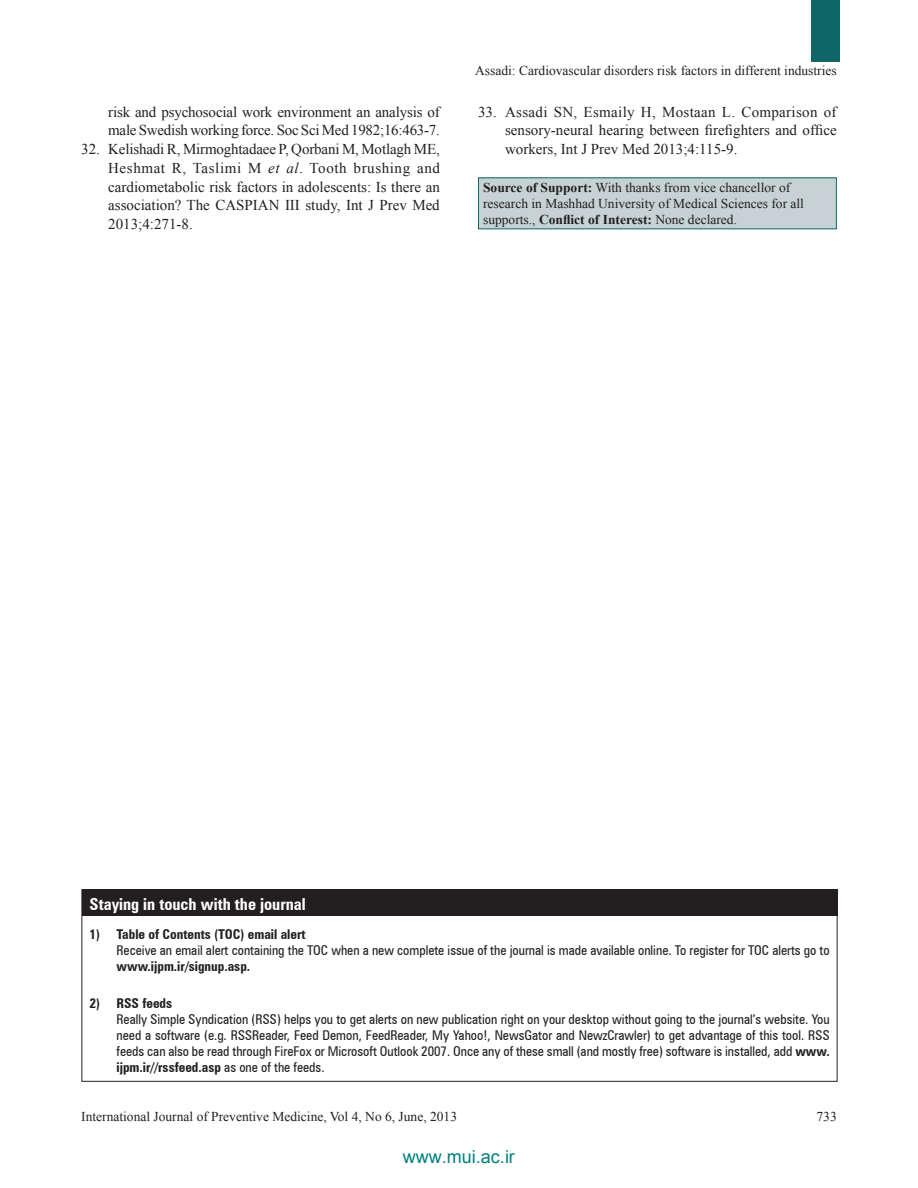
<style>
.page{position:relative;width:918px;height:1188px;background:#fff}
.page>*{position:absolute;margin:0;border:0;box-sizing:border-box;transform-origin:0 0}
.t1{font:18px "Arial";color:#008080}
.t2{font:700 condensed 16.5px "Zurich BT";color:#fff}
.REF{font:15px/18.8px "Times New Roman";color:#231f20;text-align:justify}
.t3{font:condensed 13.5px/16.2px "Zurich BT";color:#231f20}
.SRC{font:13.5px/16.2px "Times New Roman";color:#231f20}
.t4{font:700 condensed 13.5px "Zurich BT";color:#231f20}
.s1{font-style:italic}
.s2{font-weight:700}
</style>
<div class="page">
<div style="left:811px;top:0;width:29px;height:61px;background:#106667"></div>
<div style="left:479px;top:178px;width:357px;height:51px;background:#c6d2d4"></div>
<div style="left:82px;top:889px;width:756px;height:27px;background:#231f20"></div>
<div style="left:82px;top:889px;width:756px;height:193px;border:1px solid #231f20"></div>
<p class="REF" style="left:108px;top:102px;width:333px">risk and psychosocial work environment an analysis of male Swedish working force. Soc Sci Med 1982;16:463‑7.</p>
<p class="REF" style="left:108px;top:140px;width:333px;text-indent:-27px">32. Kelishadi R, Mirmoghtadaee P, Qorbani M, Motlagh ME, Heshmat R, Taslimi M <span class="s1">et al</span>. Tooth brushing and cardiometabolic risk factors in adolescents: Is there an association? The CASPIAN III study, Int J Prev Med 2013;4:271-8.</p>
<p class="SRC" style="left:475px;top:62px;width:363px">Assadi: Cardiovascular disorders risk factors in different industries</p>
<p class="REF" style="left:505px;top:102px;width:333px;text-indent:-27px">33. Assadi SN, Esmaily H, Mostaan L. Comparison of sensory-neural hearing between firefighters and office workers, Int J Prev Med 2013;4:115-9.</p>
<p class="SRC" style="left:483px;top:179px;width:322px"><span class="s2">Source of Support:</span> With thanks from vice chancellor of research in Mashhad University of Medical Sciences for all supports., <span class="s2">Conflict of Interest:</span> None declared.</p>
<p class="t2" style="left:90px;top:894px;width:218px">Staying in touch with the journal</p>
<p class="t4" style="left:90px;top:926px;width:218px">1) Table of Contents (TOC) email alert</p>
<p class="t3" style="left:117px;top:942px;width:715px">Receive an email alert containing the TOC when a new complete issue of the journal is made available online. To register for TOC alerts go to <span class="s2">www.ijpm.ir/signup.asp.</span></p>
<p class="t4" style="left:90px;top:995px;width:84px">2) RSS feeds</p>
<p class="t3" style="left:117px;top:1011px;width:715px;text-align:justify">Really Simple Syndication (RSS) helps you to get alerts on new publication right on your desktop without going to the journal’s website. You need a software (e.g. RSSReader, Feed Demon, FeedReader, My Yahoo!, NewsGator and NewzCrawler) to get advantage of this tool. RSS feeds can also be read through FireFox or Microsoft Outlook 2007. Once any of these small (and mostly free) software is installed, add <span class="s2">www. ijpm.ir//rssfeed.asp</span> as one of the feeds.</p>
<p class="SRC" style="left:81px;top:1108px;width:377px">International Journal of Preventive Medicine, Vol 4, No 6, June, 2013</p>
<p class="SRC" style="left:817px;top:1108px;width:22px">733</p>
<h1 class="t1" style="left:403px;top:1145px;width:113px">www.mui.ac.ir</h1>
</div>
